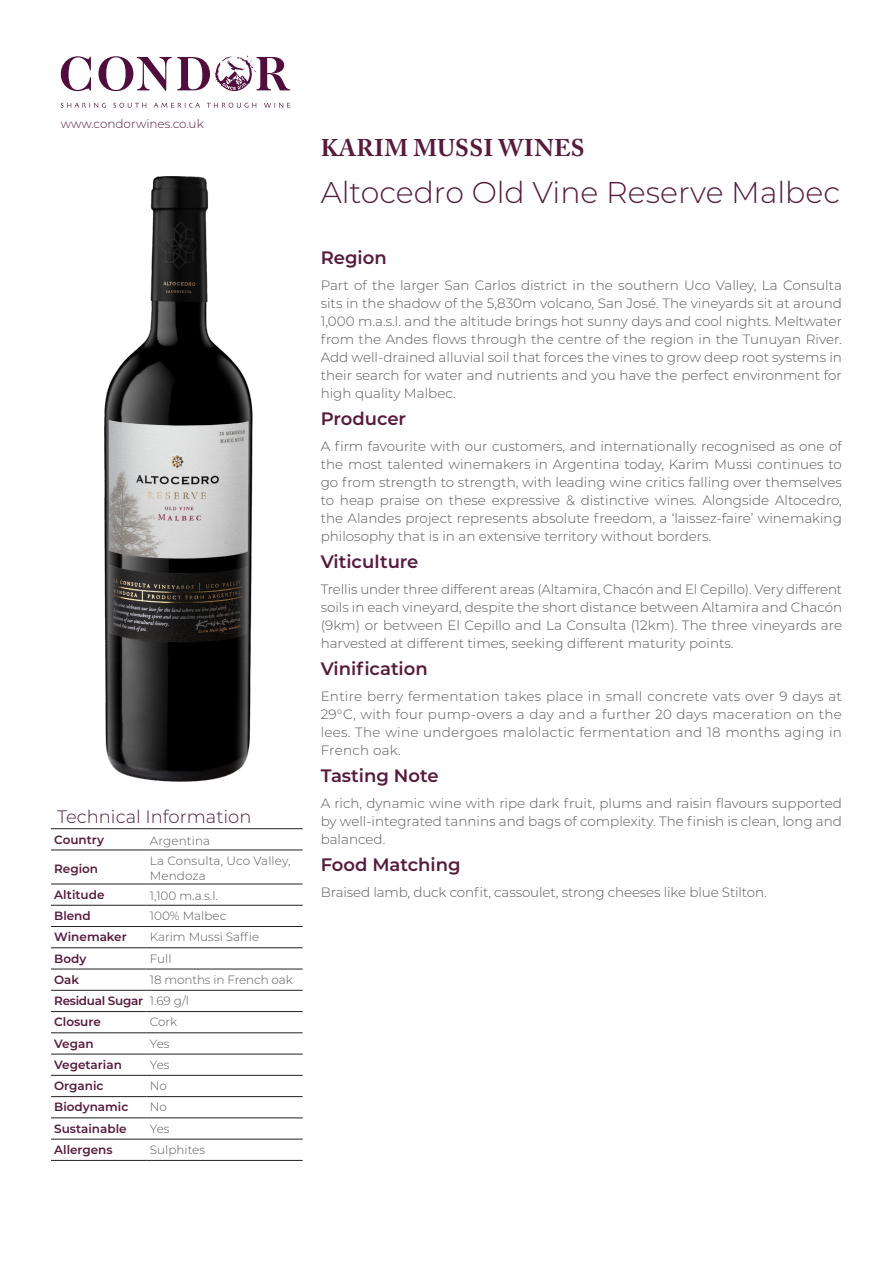
<style>
.page{position:relative;width:893px;height:1263px;background:#fff}
.page>*{position:absolute;margin:0;border:0;box-sizing:border-box;transform-origin:0 0}
.t1{font:300 30px "Montserrat";color:#571a3c}
.t2{font:700 24px "Adobe Caslon Pro";letter-spacing:.015em;color:#571a3c}
.Standard_Text{font:600 18px "Montserrat";color:#571a3c}
.t3{font:300 18px "Montserrat";color:#571a3c}
.Standard_Text-2{font:300 13.5px/18px "Montserrat";color:#57585a;text-align:justify}
.t4{font:300 12px/15px "Montserrat";color:#57585a}
.t5{font:600 12px "Montserrat";color:#571a3c}
.t6{font:300 12px "Montserrat";color:#571a3c}
.t7{font:600 12px "Montserrat";letter-spacing:-.025em;color:#571a3c}
</style>
<div class="page">
<img style="left:104px;top:176px;width:149px;height:606px">
<hr style="left:51px;top:828px;width:96px;height:1px;background:#231f20">
<hr style="left:147px;top:828px;width:156px;height:1px;background:#231f20">
<hr style="left:51px;top:850px;width:96px;height:1px;background:#231f20">
<hr style="left:147px;top:850px;width:156px;height:1px;background:#231f20">
<hr style="left:51px;top:884px;width:96px;height:1px;background:#231f20">
<hr style="left:147px;top:884px;width:156px;height:1px;background:#231f20">
<hr style="left:51px;top:905px;width:96px;height:1px;background:#231f20">
<hr style="left:147px;top:905px;width:156px;height:1px;background:#231f20">
<hr style="left:51px;top:926px;width:96px;height:1px;background:#231f20">
<hr style="left:147px;top:926px;width:156px;height:1px;background:#231f20">
<hr style="left:51px;top:947px;width:96px;height:1px;background:#231f20">
<hr style="left:147px;top:947px;width:156px;height:1px;background:#231f20">
<hr style="left:51px;top:969px;width:96px;height:1px;background:#231f20">
<hr style="left:147px;top:969px;width:156px;height:1px;background:#231f20">
<hr style="left:51px;top:990px;width:96px;height:1px;background:#231f20">
<hr style="left:147px;top:990px;width:156px;height:1px;background:#231f20">
<hr style="left:51px;top:1011px;width:96px;height:1px;background:#231f20">
<hr style="left:147px;top:1011px;width:156px;height:1px;background:#231f20">
<hr style="left:51px;top:1032px;width:96px;height:1px;background:#231f20">
<hr style="left:147px;top:1032px;width:156px;height:1px;background:#231f20">
<hr style="left:51px;top:1054px;width:96px;height:1px;background:#231f20">
<hr style="left:147px;top:1054px;width:156px;height:1px;background:#231f20">
<hr style="left:51px;top:1075px;width:96px;height:1px;background:#231f20">
<hr style="left:147px;top:1075px;width:156px;height:1px;background:#231f20">
<hr style="left:51px;top:1096px;width:96px;height:1px;background:#231f20">
<hr style="left:147px;top:1096px;width:156px;height:1px;background:#231f20">
<hr style="left:51px;top:1117px;width:96px;height:1px;background:#231f20">
<hr style="left:147px;top:1117px;width:156px;height:1px;background:#231f20">
<hr style="left:51px;top:1139px;width:96px;height:1px;background:#231f20">
<hr style="left:147px;top:1139px;width:156px;height:1px;background:#231f20">
<hr style="left:51px;top:1160px;width:96px;height:1px;background:#231f20">
<hr style="left:147px;top:1160px;width:156px;height:1px;background:#231f20">
<svg style="left:61px;top:56px;width:30px;height:35px"></svg>
<svg style="left:98px;top:55px;width:192px;height:36px"></svg>
<svg style="left:61px;top:103px;width:45px;height:5px"></svg>
<svg style="left:113px;top:103px;width:33px;height:5px"></svg>
<svg style="left:154px;top:103px;width:46px;height:5px"></svg>
<svg style="left:207px;top:103px;width:49px;height:5px"></svg>
<svg style="left:264px;top:103px;width:26px;height:5px"></svg>
<p class="t6" style="left:61px;top:115px;width:145px">www.condorwines.co.uk</p>
<p class="t3" style="left:57px;top:804px;width:196px">Technical Information</p>
<p class="t5" style="left:54px;top:831px;width:51px">Country</p>
<p class="t4" style="left:150px;top:833px;width:62px">Argentina</p>
<p class="t5" style="left:54px;top:860px;width:45px">Region</p>
<p class="t4" style="left:150px;top:853px;width:142px">La Consulta, Uco Valley,<br>Mendoza</p>
<p class="t5" style="left:54px;top:886px;width:52px">Altitude</p>
<p class="t4" style="left:150px;top:888px;width:69px">1,100 m.a.s.l.</p>
<p class="t5" style="left:54px;top:907px;width:38px">Blend</p>
<p class="t4" style="left:150px;top:908px;width:78px">100% Malbec</p>
<p class="t5" style="left:54px;top:928px;width:74px">Winemaker</p>
<p class="t4" style="left:150px;top:929px;width:111px">Karim Mussi Saffie</p>
<p class="t5" style="left:54px;top:950px;width:34px">Body</p>
<p class="t4" style="left:150px;top:950px;width:23px">Full</p>
<p class="t5" style="left:54px;top:971px;width:27px">Oak</p>
<p class="t4" style="left:150px;top:972px;width:144px">18 months in French oak</p>
<p class="t7" style="left:54px;top:992px;width:90px">Residual Sugar</p>
<p class="t4" style="left:150px;top:993px;width:41px">1.69 g/l</p>
<p class="t5" style="left:54px;top:1013px;width:48px">Closure</p>
<p class="t4" style="left:150px;top:1014px;width:29px">Cork</p>
<p class="t5" style="left:54px;top:1035px;width:41px">Vegan</p>
<p class="t4" style="left:150px;top:1035px;width:21px">Yes</p>
<p class="t5" style="left:54px;top:1056px;width:69px">Vegetarian</p>
<p class="t4" style="left:150px;top:1057px;width:21px">Yes</p>
<p class="t5" style="left:54px;top:1077px;width:51px">Organic</p>
<p class="t4" style="left:150px;top:1078px;width:19px">No</p>
<p class="t5" style="left:54px;top:1099px;width:76px">Biodynamic</p>
<p class="t4" style="left:150px;top:1099px;width:19px">No</p>
<p class="t5" style="left:54px;top:1120px;width:74px">Sustainable</p>
<p class="t4" style="left:150px;top:1120px;width:21px">Yes</p>
<p class="t5" style="left:54px;top:1141px;width:60px">Allergens</p>
<p class="t4" style="left:150px;top:1142px;width:57px">Sulphites</p>
<p class="t2" style="left:321px;top:134px;width:265px">KARIM MUSSI WINES</p>
<p class="t1" style="left:321px;top:171px;width:521px">Altocedro Old Vine Reserve Malbec</p>
<p class="Standard_Text" style="left:321px;top:244px;width:67px">Region</p>
<p class="Standard_Text-2" style="left:321px;top:276px;width:523px">Part of the larger San Carlos district in the southern Uco Valley, La Consulta sits in the shadow of the 5,830m volcano, San José. The vineyards sit at around 1,000 m.a.s.l. and the altitude brings hot sunny days and cool nights. Meltwater from the Andes flows through the centre of the region in the Tunuyan River.<br>Add well-drained alluvial soil that forces the vines to grow deep root systems in their search for water and nutrients and you have the perfect environment for high quality Malbec.</p>
<p class="Standard_Text" style="left:321px;top:405px;width:87px">Producer</p>
<p class="Standard_Text-2" style="left:321px;top:437px;width:523px">A firm favourite with our customers, and internationally recognised as one of the most talented winemakers in Argentina today, Karim Mussi continues to go from strength to strength, with leading wine critics falling over themselves to heap praise on these expressive &amp; distinctive wines. Alongside Altocedro, the Alandes project represents absolute freedom, a ‘laissez-faire’ winemaking philosophy that is in an extensive territory without borders.</p>
<p class="Standard_Text" style="left:321px;top:548px;width:99px">Viticulture</p>
<p class="Standard_Text-2" style="left:321px;top:580px;width:523px">Trellis under three different areas (Altamira, Chacón and El Cepillo). Very different soils in each vineyard, despite the short distance between Altamira and Chacón (9km) or between El Cepillo and La Consulta (12km). The three vineyards are harvested at different times, seeking different maturity points.</p>
<p class="Standard_Text" style="left:321px;top:655px;width:109px">Vinification</p>
<p class="Standard_Text-2" style="left:321px;top:687px;width:523px">Entire berry fermentation takes place in small concrete vats over 9 days at 29°C, with four pump-overs a day and a further 20 days maceration on the lees. The wine undergoes malolactic fermentation and 18 months aging in French oak.</p>
<p class="Standard_Text" style="left:321px;top:762px;width:119px">Tasting Note</p>
<p class="Standard_Text-2" style="left:321px;top:794px;width:523px">A rich, dynamic wine with ripe dark fruit, plums and raisin flavours supported by well-integrated tannins and bags of complexity. The finish is clean, long and balanced.</p>
<p class="Standard_Text" style="left:321px;top:851px;width:141px">Food Matching</p>
<p class="Standard_Text-2" style="left:321px;top:883px;width:448px">Braised lamb, duck confit, cassoulet, strong cheeses like blue Stilton.</p>
</div>
